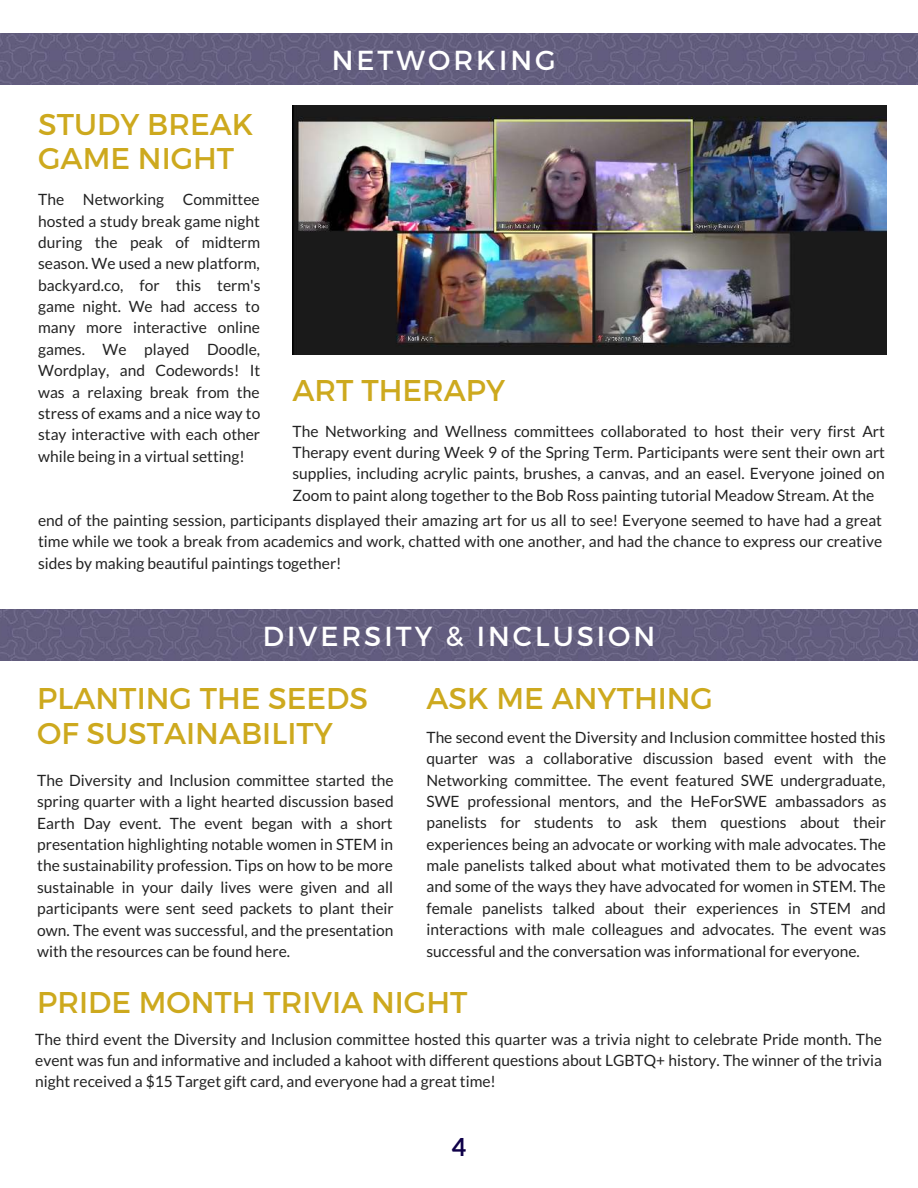
<style>
.page{position:relative;width:918px;height:1188px;background:#fff}
.page>*{position:absolute;margin:0;border:0;box-sizing:border-box;transform-origin:0 0}
.t1{font:30px/34.8px "Montserrat";color:#cda91e}
.t2{font:27.45px "Montserrat";letter-spacing:.11em;color:#fff}
.t3{font:700 24.9px "Lato";color:#0f0049}
.t4{font:15.6px/21.3px "Lato";color:#222;text-align:justify}
</style>
<div class="page">
<img style="left:0;top:33px;width:918px;height:51px">
<img style="left:293px;top:105px;width:594px;height:250px">
<img style="left:0;top:609px;width:918px;height:51px">
<h1 class="t1" style="left:38px;top:106px;width:217px">STUDY BREAK<br>GAME NIGHT</h1>
<p class="t4" style="left:38px;top:189px;width:224px">The Networking Committee hosted a study break game night during the peak of midterm season. We used a new platform, backyard.co, for this term's game night. We had access to many more interactive online games. We played Doodle, Wordplay, and Codewords! It was a relaxing break from the stress of exams and a nice way to stay interactive with each other while being in a virtual setting!</p>
<h2 class="t2" style="left:332px;top:43px;width:226px">NETWORKING</h2>
<h1 class="t1" style="left:293px;top:373px;width:214px">ART THERAPY</h1>
<p class="t4" style="left:293px;top:420px;width:594px">The Networking and Wellness committees collaborated to host their very first Art Therapy event during Week 9 of the Spring Term. Participants were sent their own art supplies, including acrylic paints, brushes, a canvas, and an easel. Everyone joined on Zoom to paint along together to the Bob Ross painting tutorial Meadow Stream. At the</p>
<p class="t4" style="left:38px;top:510px;width:846px">end of the painting session, participants displayed their amazing art for us all to see! Everyone seemed to have had a great time while we took a break from academics and work, chatted with one another, and had the chance to express our creative sides by making beautiful paintings together!</p>
<h2 class="t2" style="left:206px;top:619px;width:507px">PROFESSIONAL DEVELOPMENT</h2>
<h2 class="t2" style="left:263px;top:619px;width:394px">DIVERSITY &amp; INCLUSION</h2>
<h1 class="t1" style="left:37px;top:681px;width:332px">PLANTING THE SEEDS<br>OF SUSTAINABILITY</h1>
<p class="t4" style="left:37px;top:770px;width:358px">The Diversity and Inclusion committee started the spring quarter with a light hearted discussion based Earth Day event. The event began with a short presentation highlighting notable women in STEM in the sustainability profession. Tips on how to be more sustainable in your daily lives were given and all participants were sent seed packets to plant their own. The event was successful, and the presentation with the resources can be found here.</p>
<h1 class="t1" style="left:427px;top:681px;width:288px">ASK ME ANYTHING</h1>
<p class="t4" style="left:427px;top:726px;width:462px">The second event the Diversity and Inclusion committee hosted this quarter was a collaborative discussion based event with the Networking committee. The event featured SWE undergraduate, SWE professional mentors, and the HeForSWE ambassadors as panelists for students to ask them questions about their experiences being an advocate or working with male advocates. The male panelists talked about what motivated them to be advocates and some of the ways they have advocated for women in STEM. The female panelists talked about their experiences in STEM and interactions with male colleagues and advocates. The event was successful and the conversation was informational for everyone.</p>
<h1 class="t1" style="left:37px;top:985px;width:432px">PRIDE MONTH TRIVIA NIGHT</h1>
<p class="t4" style="left:35px;top:1028px;width:848px">The third event the Diversity and Inclusion committee hosted this quarter was a trivia night to celebrate Pride month. The event was fun and informative and included a kahoot with different questions about LGBTQ+ history. The winner of the trivia night received a $15 Target gift card, and everyone had a great time!</p>
<h3 class="t3" style="left:452px;top:1132px;width:16px">4</h3>
</div>
